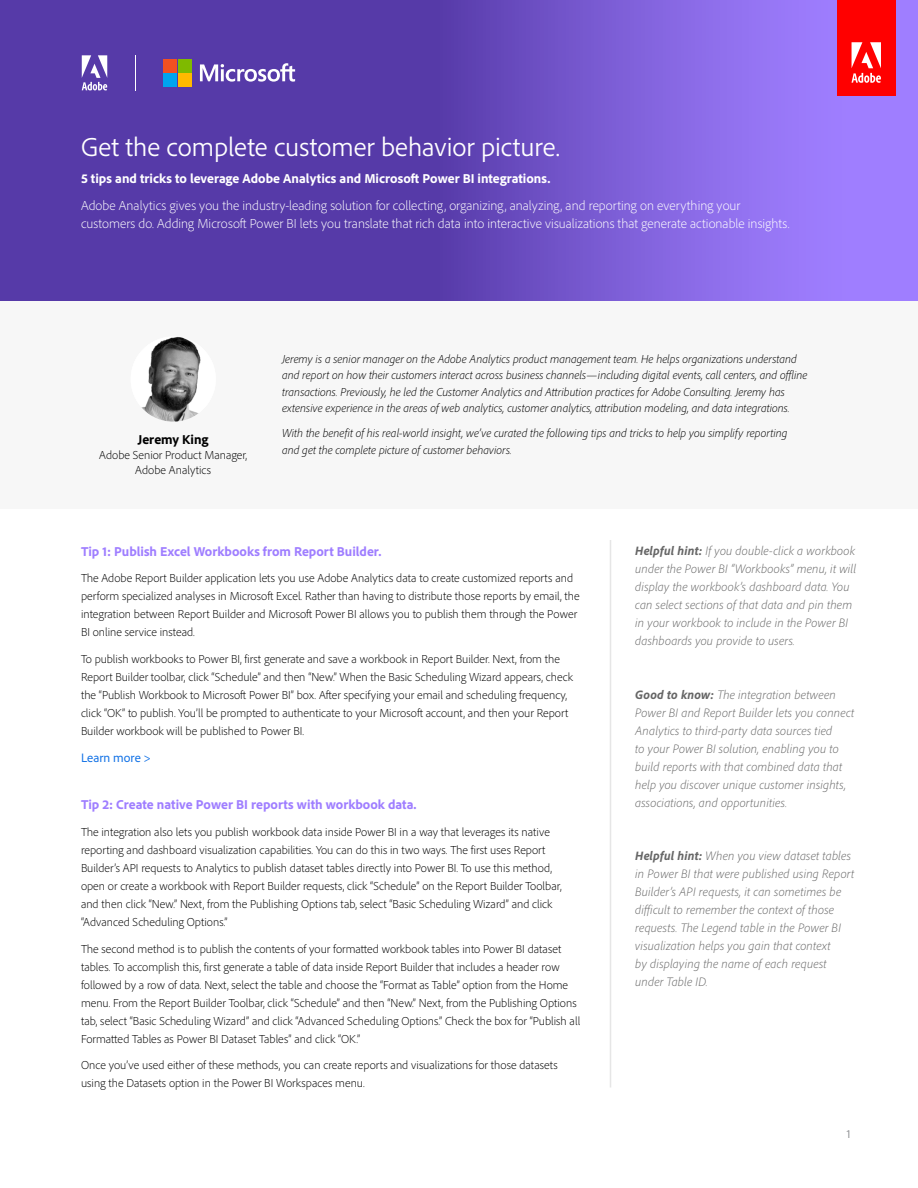
<style>
.page{position:relative;width:918px;height:1188px;background:#fff}
.page>*{position:absolute;margin:0;border:0;box-sizing:border-box;transform-origin:0 0}
.t1{font:300 27px "Adobe Clean";color:#fff}
.t2{font:300 13.5px/18px "Adobe Clean";color:#fff}
.Body_-_Tips{font:800 13.5px "Adobe Clean";color:#9f7eff}
.t3{font:800 13.5px "Adobe Clean";color:#fff}
.t4{font:800 13.5px "Adobe Clean";color:#000}
.Section_hints{font:italic 300 12.75px/18px "Adobe Clean";letter-spacing:.015em;color:#666}
.Body_-_Tips-2{font:12.75px "Adobe Clean";letter-spacing:.005em;color:#1473e6}
.Body_-_Tips-3{font:300 12px/18px "Adobe Clean";letter-spacing:.005em;color:#000}
.Section_hints-2{font:italic 300 12px/16.5px "Adobe Clean";color:#000}
.t5{font:300 12px "Adobe Clean";color:#808285}
.s1{font-weight:800}
</style>
<div class="page">
<svg style="left:1px;top:1px;width:916px;height:300px;background:#6c4fc3"></svg>
<div style="left:0;top:302px;width:918px;height:207px;background:#f7f7f7"></div>
<hr style="left:610px;top:540px;width:1px;height:548px;background:#e6e6e6">
<img style="left:131px;top:337px;width:85px;height:85px;border-radius:43px">
<div style="left:837px;top:0;width:58px;height:96px;background:#f00"></div>
<svg style="left:852px;top:42px;width:29px;height:41px"></svg>
<hr style="left:135px;top:55px;width:1px;height:35px;background:#fff">
<svg style="left:82px;top:55px;width:25px;height:35px"></svg>
<svg style="left:200px;top:63px;width:95px;height:19px"></svg>
<div style="left:163px;top:59px;width:14px;height:13px;background:#f25022"></div>
<div style="left:178px;top:59px;width:14px;height:13px;background:#7fba00"></div>
<div style="left:163px;top:74px;width:14px;height:13px;background:#00a4ef"></div>
<div style="left:178px;top:74px;width:14px;height:13px;background:#ffb900"></div>
<p class="t1" style="left:81px;top:130px;width:480px">Get the complete customer behavior picture.</p>
<p class="t3" style="left:81px;top:169px;width:471px">5 tips and tricks to leverage Adobe Analytics and Microsoft Power BI integrations.</p>
<p class="t2" style="left:81px;top:196px;width:710px">Adobe Analytics gives you the industry-leading solution for collecting, organizing, analyzing, and reporting on everything your customers do. Adding Microsoft Power BI lets you translate that rich data into interactive visualizations that generate actionable insights.</p>
<p class="t4" style="left:138px;top:431px;width:72px">Jeremy King</p>
<p class="Body_-_Tips-3" style="left:99px;top:447px;width:150px;line-height:15px;text-align:center">Adobe Senior Product Manager,<br>Adobe Analytics</p>
<p class="Section_hints-2" style="left:282px;top:350px;width:527px">Jeremy is a senior manager on the Adobe Analytics product management team. He helps organizations understand and report on how their customers interact across business channels—including digital events, call centers, and offline transactions. Previously, he led the Customer Analytics and Attribution practices for Adobe Consulting. Jeremy has extensive experience in the areas of web analytics, customer analytics, attribution modeling, and data integrations.</p>
<p class="Section_hints-2" style="left:282px;top:425px;width:507px">With the benefit of his real-world insight, we’ve curated the following tips and tricks to help you simplify reporting and get the complete picture of customer behaviors.</p>
<p class="Body_-_Tips" style="left:81px;top:542px;width:302px">Tip 1: Publish Excel Workbooks from Report Builder.</p>
<p class="Body_-_Tips-3" style="left:81px;top:569px;width:500px">The Adobe Report Builder application lets you use Adobe Analytics data to create customized reports and perform specialized analyses in Microsoft Excel. Rather than having to distribute those reports by email, the integration between Report Builder and Microsoft Power BI allows you to publish them through the Power BI online service instead.</p>
<p class="Body_-_Tips-3" style="left:81px;top:650px;width:494px">To publish workbooks to Power BI, first generate and save a workbook in Report Builder. Next, from the Report Builder toolbar, click “Schedule” and then “New.” When the Basic Scheduling Wizard appears, check the “Publish Workbook to Microsoft Power BI” box. After specifying your email and scheduling frequency, click “OK” to publish. You’ll be prompted to authenticate to your Microsoft account, and then your Report Builder workbook will be published to Power BI.</p>
<p class="Body_-_Tips-2" style="left:81px;top:749px;width:71px">Learn more &gt;</p>
<p class="Body_-_Tips" style="left:81px;top:796px;width:337px">Tip 2: Create native Power BI reports with workbook data.</p>
<p class="Body_-_Tips-3" style="left:81px;top:823px;width:482px">The integration also lets you publish workbook data inside Power BI in a way that leverages its native reporting and dashboard visualization capabilities. You can do this in two ways. The first uses Report Builder’s API requests to Analytics to publish dataset tables directly into Power BI. To use this method, open or create a workbook with Report Builder requests, click “Schedule” on the Report Builder Toolbar, and then click “New.” Next, from the Publishing Options tab, select “Basic Scheduling Wizard” and click “Advanced Scheduling Options.”</p>
<p class="Body_-_Tips-3" style="left:81px;top:939px;width:501px">The second method is to publish the contents of your formatted workbook tables into Power BI dataset tables. To accomplish this, first generate a table of data inside Report Builder that includes a header row followed by a row of data. Next, select the table and choose the “Format as Table” option from the Home menu. From the Report Builder Toolbar, click “Schedule” and then “New.” Next, from the Publishing Options tab, select “Basic Scheduling Wizard” and click “Advanced Scheduling Options.” Check the box for “Publish all Formatted Tables as Power BI Dataset Tables” and click “OK.”</p>
<p class="Body_-_Tips-3" style="left:81px;top:1056px;width:478px">Once you’ve used either of these methods, you can create reports and visualizations for those datasets using the Datasets option in the Power BI Workspaces menu.</p>
<p class="Section_hints" style="left:635px;top:542px;width:222px"><span class="s1">Helpful hint:</span> If you double-click a workbook under the Power BI “Workbooks” menu, it will display the workbook’s dashboard data. You can select sections of that data and pin them in your workbook to include in the Power BI dashboards you provide to users.</p>
<p class="Section_hints" style="left:635px;top:685px;width:220px"><span class="s1">Good to know:</span> The integration between Power BI and Report Builder lets you connect Analytics to third-party data sources tied<br>to your Power BI solution, enabling you to build reports with that combined data that help you discover unique customer insights, associations, and opportunities.</p>
<p class="Section_hints" style="left:635px;top:846px;width:220px"><span class="s1">Helpful hint:</span> When you view dataset tables in Power BI that were published using Report Builder’s API requests, it can sometimes be difficult to remember the context of those requests. The Legend table in the Power BI visualization helps you gain that context<br>by displaying the name of each request under Table ID.</p>
<p class="t5" style="left:847px;top:1126px;width:5px">1</p>
</div>
